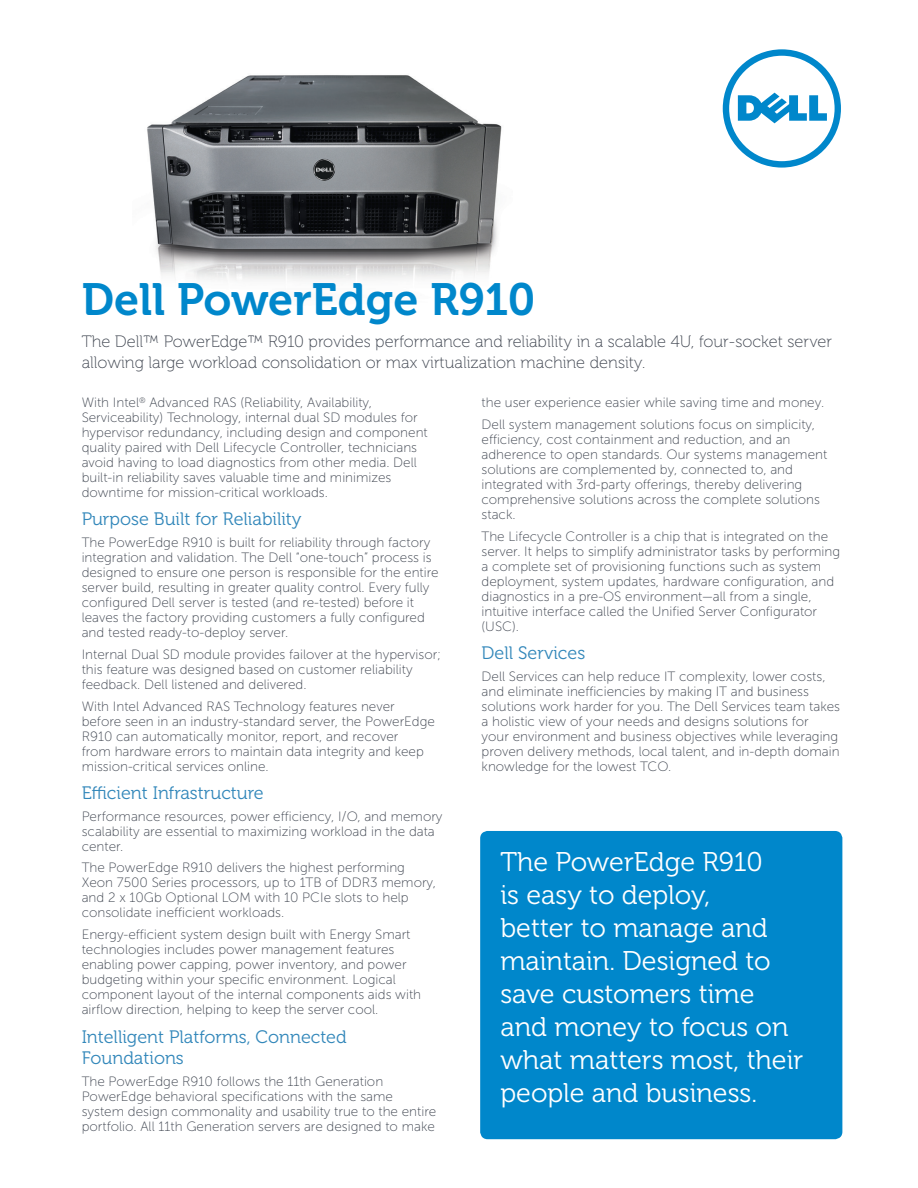
<style>
.page{position:relative;width:918px;height:1188px;background:#fff}
.page>*{position:absolute;margin:0;border:0;box-sizing:border-box;transform-origin:0 0}
.t1{font:45px "Museo For Dell 700";color:#0087cb}
.t2{font:27px/33px "Museo For Dell 300";color:#fff}
.t3{font:18px/21.6px "Museo For Dell 300";color:#3287ba}
.t4{font:16.5px/21px "Museo For Dell 100";color:#3e444f}
.t5{font:13.5px/15px "Museo Sans For Dell 100";color:#3e444f}
</style>
<div class="page">
<svg style="left:723px;top:49px;width:118px;height:119px"></svg>
<img style="left:147px;top:75px;width:355px;height:205px">
<div style="left:480px;top:831px;width:362px;height:308px;background:#0087cb;border-radius:7px"></div>
<h1 class="t1" style="left:82px;top:274px;width:455px">Dell PowerEdge R910</h1>
<p class="t4" style="left:82px;top:332px;width:752px">The Dell™ PowerEdge™ R910 provides performance and reliability in a scalable 4U, four-socket server allowing large workload consolidation or max virtualization machine density.</p>
<p class="t5" style="left:82px;top:395px;width:348px">With Intel<sup>®</sup> Advanced RAS (Reliability, Availability, Serviceability) Technology, internal dual SD modules for hypervisor redundancy, including design and component quality paired with Dell Lifecycle Controller, technicians avoid having to load diagnostics from other media. Dell built-in reliability saves valuable time and minimizes downtime for mission-critical workloads.</p>
<h3 class="t3" style="left:82px;top:509px;width:221px">Purpose Built for Reliability</h3>
<p class="t5" style="left:82px;top:535px;width:358px">The PowerEdge R910 is built for reliability through factory integration and validation. The Dell “one-touch” process is designed to ensure one person is responsible for the entire server build, resulting in greater quality control. Every fully configured Dell server is tested (and re-tested) before it leaves the factory providing customers a fully configured and tested ready-to-deploy server.</p>
<p class="t5" style="left:82px;top:647px;width:361px">Internal Dual SD module provides failover at the hypervisor; this feature was designed based on customer reliability feedback. Dell listened and delivered.</p>
<p class="t5" style="left:82px;top:699px;width:355px">With Intel Advanced RAS Technology features never before seen in an industry-standard server, the PowerEdge R910 can automatically monitor, report, and recover<br>from hardware errors to maintain data integrity and keep mission-critical services online.</p>
<h3 class="t3" style="left:82px;top:782px;width:184px">Efficient Infrastructure</h3>
<p class="t5" style="left:82px;top:809px;width:362px">Performance resources, power efficiency, I/O, and memory scalability are essential to maximizing workload in the data center.</p>
<p class="t5" style="left:82px;top:860px;width:356px">The PowerEdge R910 delivers the highest performing Xeon 7500 Series processors, up to 1TB of DDR3 memory, and 2 x 10Gb Optional LOM with 10 PCIe slots to help consolidate inefficient workloads.</p>
<p class="t5" style="left:82px;top:927px;width:341px">Energy-efficient system design built with Energy Smart technologies includes power management features enabling power capping, power inventory, and power budgeting within your specific environment. Logical component layout of the internal components aids with airflow direction, helping to keep the server cool.</p>
<h3 class="t3" style="left:82px;top:1026px;width:267px">Intelligent Platforms, Connected<br>Foundations</h3>
<p class="t5" style="left:82px;top:1074px;width:356px">The PowerEdge R910 follows the 11th Generation PowerEdge behavioral specifications with the same system design commonality and usability true to the entire portfolio. All 11th Generation servers are designed to make</p>
<p class="t5" style="left:482px;top:392px;width:344px;line-height:21.8px">the user experience easier while saving time and money.<br>Dell system management solutions focus on simplicity,</p>
<p class="t5" style="left:482px;top:432px;width:347px">efficiency, cost containment and reduction, and an adherence to open standards. Our systems management solutions are complemented by, connected to, and integrated with 3rd-party offerings, thereby delivering comprehensive solutions across the complete solutions stack.</p>
<p class="t5" style="left:482px;top:529px;width:360px">The Lifecycle Controller is a chip that is integrated on the server. It helps to simplify administrator tasks by performing a complete set of provisioning functions such as system deployment, system updates, hardware configuration, and diagnostics in a pre-OS environment—all from a single, intuitive interface called the Unified Server Configurator (USC).</p>
<h3 class="t3" style="left:482px;top:642px;width:105px">Dell Services</h3>
<p class="t5" style="left:482px;top:669px;width:360px">Dell Services can help reduce IT complexity, lower costs, and eliminate inefficiencies by making IT and business solutions work harder for you. The Dell Services team takes a holistic view of your needs and designs solutions for<br>your environment and business objectives while leveraging proven delivery methods, local talent, and in-depth domain knowledge for the lowest TCO.</p>
<h2 class="t2" style="left:500px;top:846px;width:304px">The PowerEdge R910<br>is easy to deploy,<br>better to manage and maintain. Designed to save customers time and money to focus on what matters most, their people and business.</h2>
</div>
